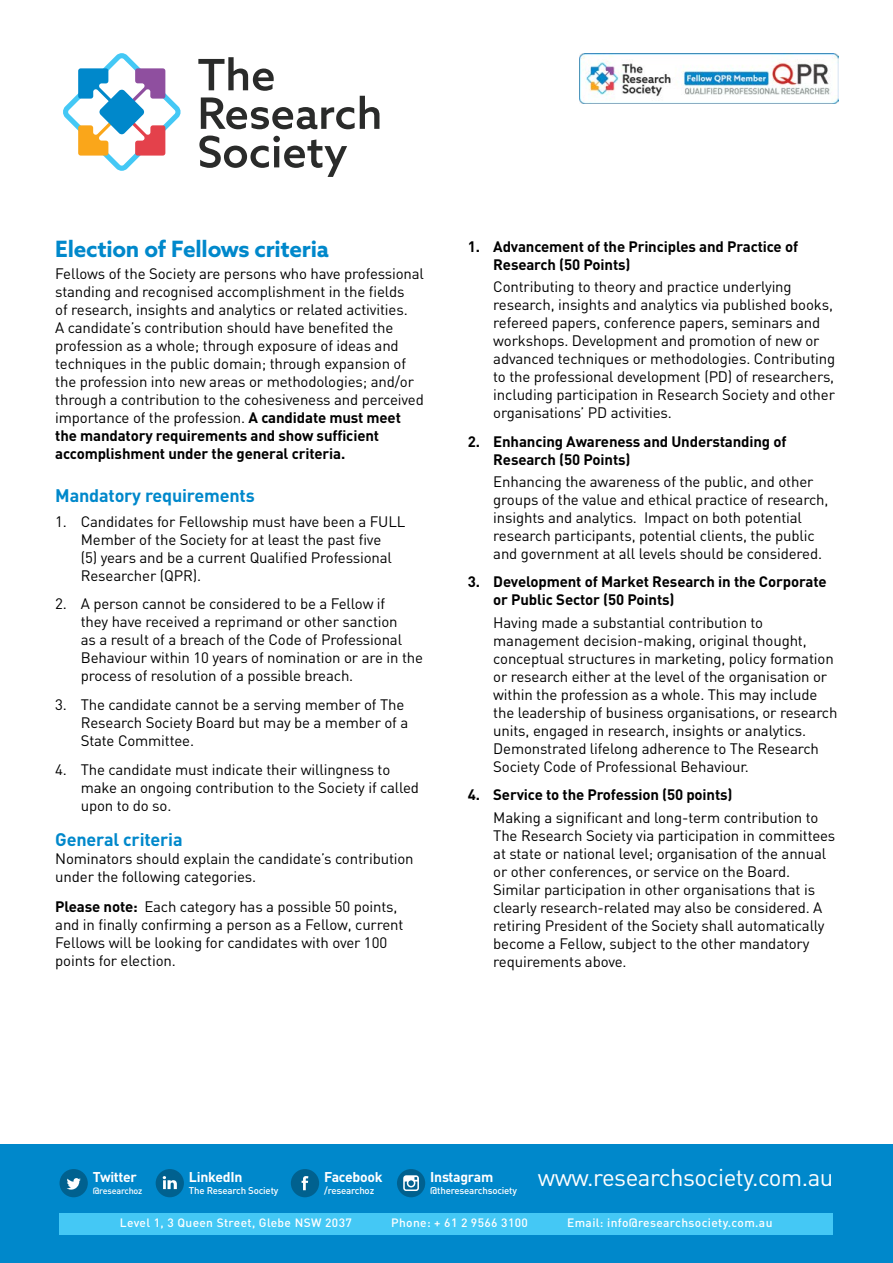
<style>
.page{position:relative;width:893px;height:1263px;background:#fff}
.page>*{position:absolute;margin:0;border:0;box-sizing:border-box;transform-origin:0 0}
.t1{font:24px "DIN";letter-spacing:-.02em;color:#fff}
.t2{font:700 22.5px "Azo Sans";letter-spacing:-.01em;color:#0088cb}
.t3{font:700 18px "DIN";letter-spacing:-.01em;color:#0088cb}
.t4{font:15px/18px "DIN";letter-spacing:-.01em;color:#000}
.t5{font:700 15px/18px "DIN";letter-spacing:-.01em;color:#000}
.t6{font:700 13.95px "DIN";letter-spacing:-.02em;color:#fff}
.t7{font:500 12px "DIN";letter-spacing:.03em;color:#fff}
.t8{font:500 9.75px "DIN";letter-spacing:-.02em;color:#fff}
.t9{font:500 9px "DIN";letter-spacing:-.02em;color:#fff}
.s1{font-weight:700}
</style>
<div class="page">
<div style="left:0;top:1145px;width:893px;height:118px;background:#0088cb"></div>
<div style="left:397px;top:1169px;width:28px;height:28px;background:#00618f;border-radius:50%"></div>
<svg style="left:403px;top:1175px;width:16px;height:16px"></svg>
<div style="left:291px;top:1169px;width:28px;height:28px;background:#00618f;border-radius:50%"></div>
<svg style="left:302px;top:1176px;width:6px;height:14px"></svg>
<div style="left:156px;top:1169px;width:28px;height:28px;background:#00618f;border-radius:50%"></div>
<svg style="left:163px;top:1176px;width:14px;height:13px"></svg>
<div style="left:60px;top:1169px;width:28px;height:28px;background:#00618f;border-radius:50%"></div>
<svg style="left:67px;top:1178px;width:14px;height:11px"></svg>
<svg style="left:198px;top:57px;width:181px;height:72px"></svg>
<svg style="left:199px;top:136px;width:148px;height:41px"></svg>
<svg style="left:63px;top:53px;width:118px;height:118px"></svg>
<img style="left:580px;top:53px;width:259px;height:51px">
<div style="left:60px;top:1213px;width:773px;height:22px;background:#44c8f5"></div>
<h2 class="t2" style="left:55px;top:234px;width:275px">Election of Fellows criteria</h2>
<p class="t4" style="left:55px;top:264px;width:370px">Fellows of the Society are persons who have professional standing and recognised accomplishment in the fields<br>of research, insights and analytics or related activities.<br>A candidate’s contribution should have benefited the profession as a whole; through exposure of ideas and techniques in the public domain; through expansion of the profession into new areas or methodologies; and/or through a contribution to the cohesiveness and perceived importance of the profession. <span class="s1">A candidate must meet the mandatory requirements and show sufficient accomplishment under the general criteria.</span></p>
<p class="t3" style="left:55px;top:484px;width:201px">Mandatory requirements</p>
<p class="t4" style="left:81px;top:512px;width:326px;text-indent:-26px">1. Candidates for Fellowship must have been a FULL Member of the Society for at least the past five<br>(5) years and be a current Qualified Professional Researcher (QPR).</p>
<p class="t4" style="left:81px;top:595px;width:344px;text-indent:-26px">2. A person cannot be considered to be a Fellow if<br>they have received a reprimand or other sanction<br>as a result of a breach of the Code of Professional Behaviour within 10 years of nomination or are in the process of resolution of a possible breach.</p>
<p class="t4" style="left:81px;top:695px;width:329px;text-indent:-26px">3. The candidate cannot be a serving member of The<br>Research Society Board but may be a member of a<br>State Committee.</p>
<p class="t4" style="left:81px;top:760px;width:340px;text-indent:-26px">4. The candidate must indicate their willingness to make an ongoing contribution to the Society if called upon to do so.</p>
<p class="t3" style="left:55px;top:827px;width:129px">General criteria</p>
<p class="t4" style="left:55px;top:849px;width:360px">Nominators should explain the candidate’s contribution under the following categories.</p>
<p class="t4" style="left:55px;top:898px;width:350px"><span class="s1">Please note:</span> Each category has a possible 50 points, and in finally confirming a person as a Fellow, current Fellows will be looking for candidates with over 100 points for election.</p>
<p class="t5" style="left:493px;top:237px;width:306px;text-indent:-26px">1. Advancement of the Principles and Practice of<br>Research (50 Points)</p>
<p class="t4" style="left:493px;top:277px;width:343px">Contributing to theory and practice underlying research, insights and analytics via published books, refereed papers, conference papers, seminars and workshops. Development and promotion of new or advanced techniques or methodologies. Contributing to the professional development (PD) of researchers, including participation in Research Society and other organisations’ PD activities.</p>
<p class="t5" style="left:493px;top:431px;width:295px;text-indent:-26px">2. Enhancing Awareness and Understanding of<br>Research (50 Points)</p>
<p class="t4" style="left:493px;top:472px;width:337px">Enhancing the awareness of the public, and other groups of the value and ethical practice of research, insights and analytics. Impact on both potential research participants, potential clients, the public and government at all levels should be considered.</p>
<p class="t5" style="left:493px;top:572px;width:335px;text-indent:-26px">3. Development of Market Research in the Corporate or Public Sector (50 Points)</p>
<p class="t4" style="left:493px;top:613px;width:346px">Having made a substantial contribution to management decision-making, original thought, conceptual structures in marketing, policy formation or research either at the level of the organisation or within the profession as a whole. This may include the leadership of business organisations, or research units, engaged in research, insights or analytics.<br>Demonstrated lifelong adherence to The Research Society Code of Professional Behaviour.</p>
<p class="t5" style="left:468px;top:785px;width:266px">4. Service to the Profession (50 points)</p>
<p class="t4" style="left:493px;top:808px;width:344px">Making a significant and long-term contribution to The Research Society via participation in committees at state or national level; organisation of the annual or other conferences, or service on the Board.<br>Similar participation in other organisations that is clearly research-related may also be considered. A retiring President of the Society shall automatically become a Fellow, subject to the other mandatory requirements above.</p>
<p class="t6" style="left:93px;top:1168px;width:46px">Twitter</p>
<p class="t9" style="left:93px;top:1184px;width:51px">@researchoz</p>
<p class="t6" style="left:189px;top:1168px;width:55px">LinkedIn</p>
<p class="t8" style="left:189px;top:1184px;width:91px">The Research Society</p>
<p class="t6" style="left:324px;top:1168px;width:60px">Facebook</p>
<p class="t8" style="left:324px;top:1184px;width:52px">/researchoz</p>
<p class="t6" style="left:430px;top:1168px;width:65px">Instagram</p>
<p class="t8" style="left:430px;top:1184px;width:88px">@theresearchsociety</p>
<h1 class="t1" style="left:538px;top:1162px;width:297px">www.researchsociety.com.au</h1>
<p class="t7" style="left:120px;top:1215px;width:234px">Level 1, 3 Queen Street, Glebe NSW 2037</p>
<p class="t7" style="left:391px;top:1215px;width:138px">Phone: + 61 2 9566 3100</p>
<p class="t7" style="left:567px;top:1215px;width:207px">Email: info@researchsociety.com.au</p>
</div>
